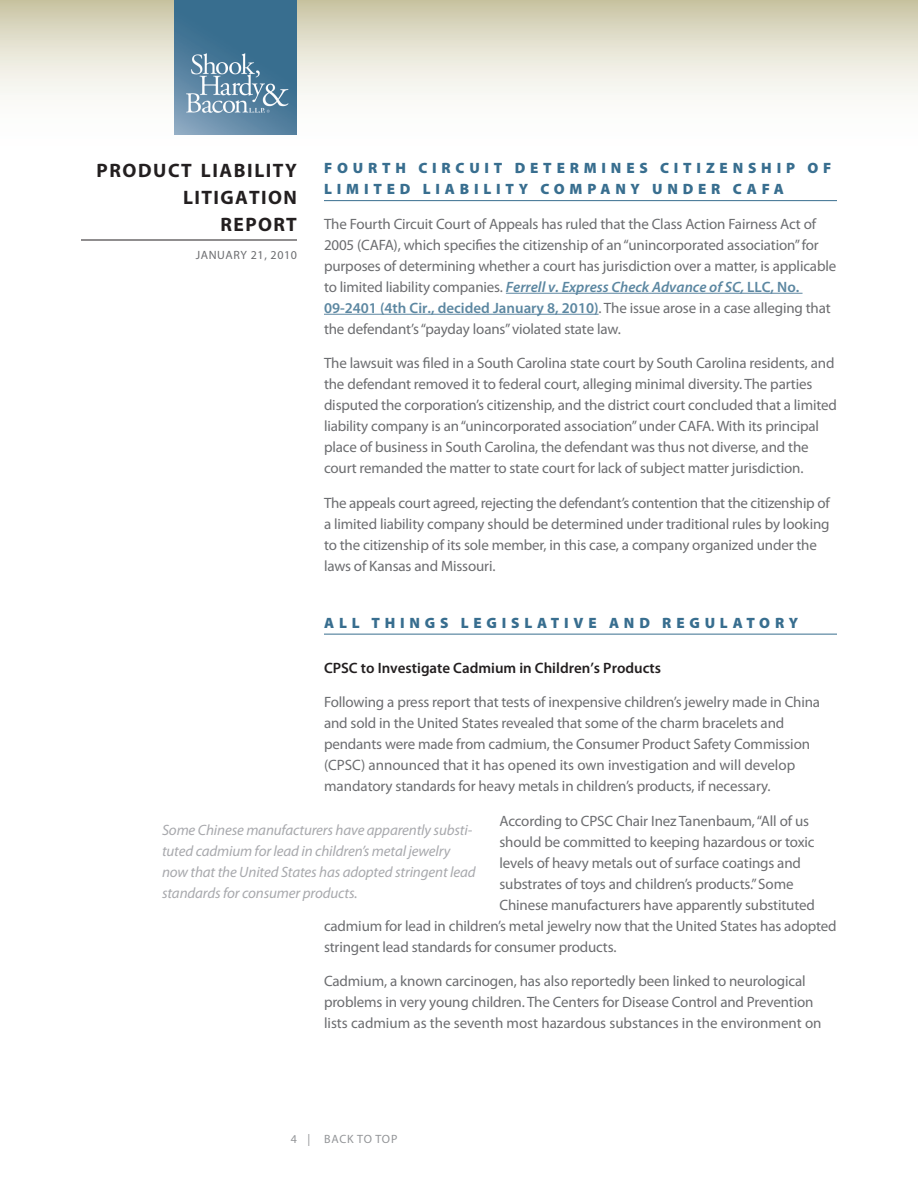
<style>
.page{position:relative;width:918px;height:1188px;background:#fff}
.page>*{position:absolute;margin:0;border:0;box-sizing:border-box;transform-origin:0 0}
.t1{font:700 19.5px/27px "Myriad Pro";letter-spacing:.075em;color:#231f20;text-align:right}
.Body{font:15px/21px "Myriad Pro";letter-spacing:-.01em;color:#6c6d70}
.PullQuote{font:italic 15px/21px "Myriad Pro";letter-spacing:-.01em;color:#a8a9ad}
.Head{font:900 15px/21px "Myriad Pro";letter-spacing:.32em;color:#386e8f}
.Subhead{font:600 15px "Myriad Pro";color:#231f20}
.t2{font:12px "Myriad Pro";letter-spacing:.05em;color:#6c6d70}
.t3{font:12px "Myriad Pro";letter-spacing:.06em;color:#939598}
.s1{font-weight:600;font-style:italic;color:#5c87a1}
.s2{font-weight:600;color:#5c87a1}
</style>
<div class="page">
<svg style="left:0;top:0;width:918px;height:135px"></svg>
<hr style="left:81px;top:240px;width:216px;height:1px;background:#231f20">
<img style="left:175px;top:0;width:122px;height:135px">
<hr style="left:324px;top:200px;width:513px;height:1px;background:#386e8f">
<hr style="left:506px;top:293px;width:297px;height:1px;background:#5c87a1">
<hr style="left:324px;top:314px;width:275px;height:1px;background:#5c87a1">
<hr style="left:324px;top:634px;width:513px;height:1px;background:#386e8f">
<h1 class="t1" style="left:97px;top:156px;width:202px">PRODUCT LIABILITY<br>LITIGATION<br>REPORT</h1>
<p class="t2" style="left:196px;top:248px;width:103px">JANUARY 21, 2010</p>
<p class="Head" style="left:324px;top:158px;width:509px">FOURTH CIRCUIT DETERMINES CITIZENSHIP OF<br>LIMITED LIABILITY COMPANY UNDER CAFA</p>
<p class="Body" style="left:324px;top:213px;width:514px">The Fourth Circuit Court of Appeals has ruled that the Class Action Fairness Act of 2005 (CAFA), which specifies the citizenship of an “unincorporated association” for purposes of determining whether a court has jurisdiction over a matter, is applicable to limited liability companies. <span class="s1">Ferrell v. Express Check Advance of SC,</span> <span class="s2">LLC, No.<br>09-2401 (4th Cir., decided January 8, 2010)</span>. The issue arose in a case alleging that the defendant’s “payday loans” violated state law.</p>
<p class="Body" style="left:324px;top:352px;width:514px">The lawsuit was filed in a South Carolina state court by South Carolina residents, and the defendant removed it to federal court, alleging minimal diversity. The parties disputed the corporation’s citizenship, and the district court concluded that a limited liability company is an “unincorporated association” under CAFA. With its principal place of business in South Carolina, the defendant was thus not diverse, and the court remanded the matter to state court for lack of subject matter jurisdiction.</p>
<p class="Body" style="left:324px;top:492px;width:507px">The appeals court agreed, rejecting the defendant’s contention that the citizenship of a limited liability company should be determined under traditional rules by looking to the citizenship of its sole member, in this case, a company organized under the laws of Kansas and Missouri.</p>
<p class="Head" style="left:324px;top:612px;width:476px">ALL THINGS LEGISLATIVE AND REGULATORY</p>
<p class="Subhead" style="left:324px;top:658px;width:338px">CPSC to Investigate Cadmium in Children’s Products</p>
<p class="Body" style="left:324px;top:691px;width:498px">Following a press report that tests of inexpensive children’s jewelry made in China and sold in the United States revealed that some of the charm bracelets and pendants were made from cadmium, the Consumer Product Safety Commission (CPSC) announced that it has opened its own investigation and will develop mandatory standards for heavy metals in children’s products, if necessary.</p>
<p class="Body" style="left:500px;top:810px;width:311px">According to CPSC Chair Inez Tanenbaum, “All of us</p>
<p class="Body" style="left:500px;top:831px;width:317px">should be committed to keeping hazardous or toxic</p>
<p class="Body" style="left:500px;top:852px;width:303px">levels of heavy metals out of surface coatings and</p>
<p class="Body" style="left:500px;top:873px;width:296px">substrates of toys and children’s products.” Some</p>
<p class="Body" style="left:500px;top:894px;width:317px">Chinese manufacturers have apparently substituted</p>
<p class="Body" style="left:324px;top:915px;width:514px">cadmium for lead in children’s metal jewelry now that the United States has adopted</p>
<p class="Body" style="left:324px;top:936px;width:294px">stringent lead standards for consumer products.</p>
<p class="Body" style="left:324px;top:970px;width:499px">Cadmium, a known carcinogen, has also reportedly been linked to neurological problems in very young children. The Centers for Disease Control and Prevention lists cadmium as the seventh most hazardous substances in the environment on</p>
<p class="PullQuote" style="left:162px;top:819px;width:315px">Some Chinese manufacturers have apparently substi&shy;tuted cadmium for lead in children’s metal jewelry now that the United States has adopted stringent lead standards for consumer products.</p>
<p class="t3" style="left:291px;top:1132px;width:108px">4 | BACK TO TOP</p>
</div>
